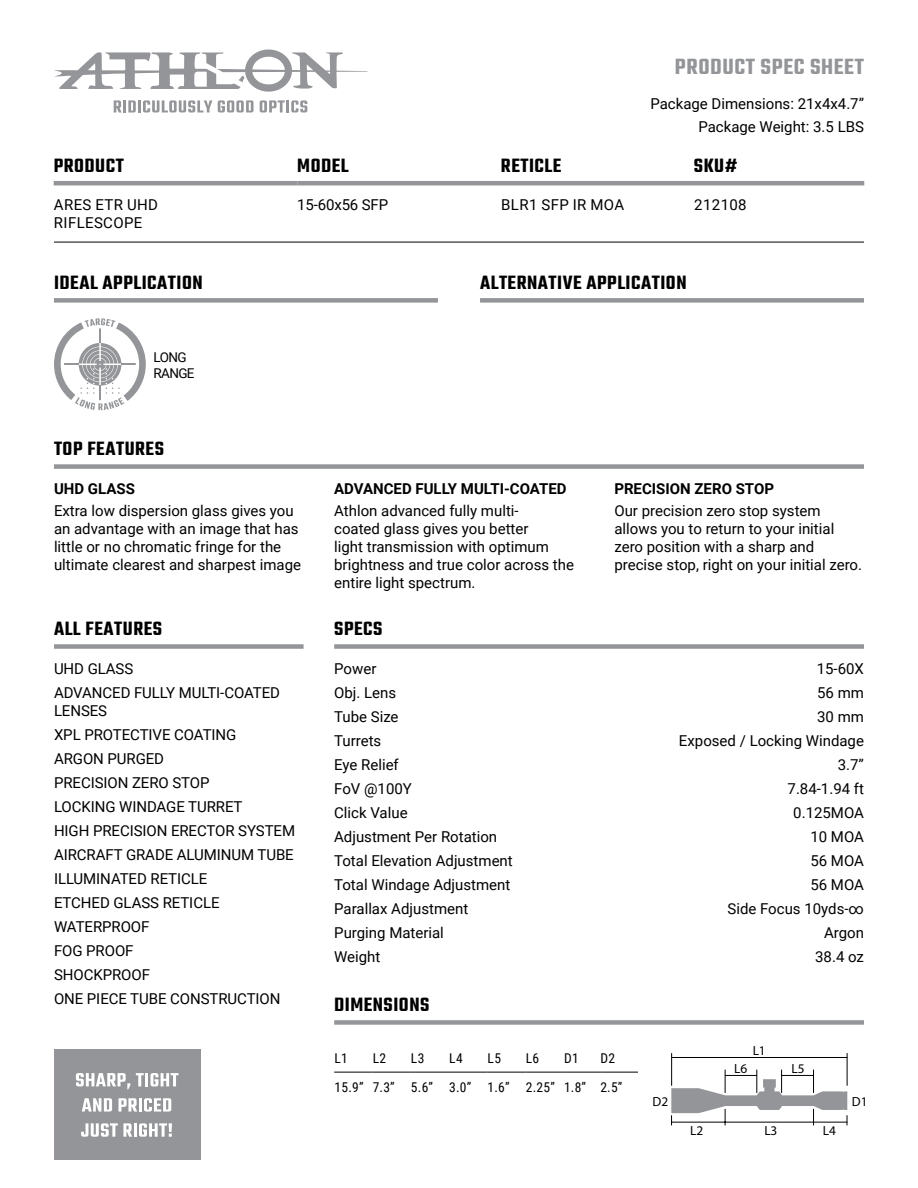
<style>
.page{position:relative;width:918px;height:1188px;background:#fff}
.page>*{position:absolute;margin:0;border:0;box-sizing:border-box;transform-origin:0 0}
.t1{font:600 24px "Teko";letter-spacing:.025em;color:#939598}
.product_name{font:600 21px "Teko";letter-spacing:.025em;color:#000}
.Table_text_Headings{font:15px/18px "Roboto";color:#000}
.t2{font:700 15px "Roboto";color:#000}
.Table_text_Headings-2{font:15px "Roboto";letter-spacing:.025em;color:#000}
.Table_text_Headings-3{font:13.5px "Roboto Condensed";letter-spacing:.035em;color:#000}
.Table_text_Headings-4{font:13.5px/16.2px "Roboto";letter-spacing:-.05em;color:#000}
.t3{font:13.2px "Myriad Pro";color:#000}
</style>
<div class="page">
<svg style="left:114px;top:100px;width:98px;height:13px"></svg>
<svg style="left:218px;top:100px;width:36px;height:13px"></svg>
<svg style="left:260px;top:100px;width:47px;height:13px"></svg>
<svg style="left:54px;top:49px;width:313px;height:43px"></svg>
<div style="left:54px;top:298px;width:384px;height:5px;background:#939598"></div>
<div style="left:480px;top:298px;width:384px;height:5px;background:#939598"></div>
<div style="left:54px;top:464px;width:810px;height:5px;background:#939598"></div>
<div style="left:54px;top:644px;width:250px;height:5px;background:#939598"></div>
<div style="left:334px;top:644px;width:530px;height:5px;background:#939598"></div>
<div style="left:334px;top:1020px;width:530px;height:5px;background:#939598"></div>
<hr style="left:54px;top:181px;width:243px;height:4px;background:#939598">
<hr style="left:297px;top:181px;width:204px;height:4px;background:#939598">
<hr style="left:501px;top:181px;width:193px;height:4px;background:#939598">
<hr style="left:694px;top:181px;width:170px;height:4px;background:#939598">
<hr style="left:54px;top:242px;width:810px;height:1px;background:#000">
<hr style="left:671px;top:1053px;width:1px;height:33px;background:#000">
<hr style="left:847px;top:1053px;width:1px;height:33px;background:#000">
<svg style="left:671px;top:1070px;width:177px;height:55px"></svg>
<hr style="left:671px;top:1057px;width:176px;height:1px;background:#000">
<hr style="left:725px;top:1075px;width:32px;height:1px;background:#000">
<hr style="left:782px;top:1075px;width:32px;height:1px;background:#000">
<hr style="left:671px;top:1122px;width:176px;height:1px;background:#000">
<div style="left:54px;top:1050px;width:146px;height:110px;background:#939598"></div>
<svg style="left:76px;top:1073px;width:54px;height:16px"></svg>
<svg style="left:136px;top:1073px;width:42px;height:13px"></svg>
<svg style="left:82px;top:1098px;width:30px;height:14px"></svg>
<svg style="left:118px;top:1098px;width:19px;height:14px"></svg>
<hr style="left:139px;top:1098px;width:3px;height:14px;background:#fff">
<svg style="left:144px;top:1098px;width:27px;height:14px"></svg>
<svg style="left:81px;top:1123px;width:51px;height:14px"></svg>
<hr style="left:134px;top:1123px;width:3px;height:14px;background:#fff">
<svg style="left:139px;top:1123px;width:33px;height:14px"></svg>
<hr style="left:334px;top:1072px;width:38px;height:1px;background:#000">
<hr style="left:372px;top:1072px;width:39px;height:1px;background:#000">
<hr style="left:411px;top:1072px;width:38px;height:1px;background:#000">
<hr style="left:449px;top:1072px;width:38px;height:1px;background:#000">
<hr style="left:487px;top:1072px;width:39px;height:1px;background:#000">
<hr style="left:526px;top:1072px;width:38px;height:1px;background:#000">
<hr style="left:564px;top:1072px;width:36px;height:1px;background:#000">
<hr style="left:600px;top:1072px;width:38px;height:1px;background:#000">
<svg style="left:54px;top:318px;width:92px;height:92px"></svg>
<h1 class="t1" style="left:675px;top:52px;width:191px">PRODUCT SPEC SHEET</h1>
<p class="Table_text_Headings" style="left:650px;top:94px;width:215px">Package Dimensions: 21x4x4.7”</p>
<p class="Table_text_Headings" style="left:698px;top:117px;width:167px">Package Weight: 3.5 LBS</p>
<p class="product_name" style="left:54px;top:153px;width:72px">PRODUCT</p>
<p class="product_name" style="left:297px;top:153px;width:53px">MODEL</p>
<p class="product_name" style="left:501px;top:153px;width:62px">RETICLE</p>
<p class="product_name" style="left:694px;top:153px;width:45px">SKU#</p>
<p class="Table_text_Headings-2" style="left:54px;top:194px;width:106px">ARES ETR UHD</p>
<p class="Table_text_Headings-2" style="left:54px;top:212px;width:90px">RIFLESCOPE</p>
<p class="Table_text_Headings" style="left:297px;top:195px;width:92px">15-60x56 SFP</p>
<p class="Table_text_Headings-2" style="left:501px;top:194px;width:124px">BLR1 SFP IR MOA</p>
<p class="Table_text_Headings" style="left:694px;top:195px;width:54px">212108</p>
<p class="product_name" style="left:54px;top:269px;width:150px">IDEAL APPLICATION</p>
<p class="Table_text_Headings-4" style="left:154px;top:348px;width:42px">LONG<br>RANGE</p>
<p class="product_name" style="left:54px;top:435px;width:111px">TOP FEATURES</p>
<p class="t2" style="left:54px;top:478px;width:82px">UHD GLASS</p>
<p class="Table_text_Headings" style="left:54px;top:501px;width:249px">Extra low dispersion glass gives you an advantage with an image that has little or no chromatic fringe for the ultimate clearest and sharpest image</p>
<p class="product_name" style="left:480px;top:269px;width:208px">ALTERNATIVE APPLICATION</p>
<p class="t2" style="left:334px;top:478px;width:234px">ADVANCED FULLY MULTI-COATED</p>
<p class="Table_text_Headings" style="left:334px;top:501px;width:241px">Athlon advanced fully multi-<br>coated glass gives you better<br>light transmission with optimum brightness and true color across the entire light spectrum.</p>
<p class="t2" style="left:614px;top:478px;width:161px">PRECISION ZERO STOP</p>
<p class="Table_text_Headings" style="left:614px;top:501px;width:249px">Our precision zero stop system allows you to return to your initial zero position with a sharp and precise stop, right on your initial zero.</p>
<p class="product_name" style="left:54px;top:615px;width:110px">ALL FEATURES</p>
<p class="product_name" style="left:334px;top:615px;width:50px">SPECS</p>
<p class="Table_text_Headings" style="left:54px;top:660px;width:81px">UHD GLASS</p>
<p class="Table_text_Headings" style="left:54px;top:684px;width:228px">ADVANCED FULLY MULTI-COATED<br>LENSES</p>
<p class="Table_text_Headings" style="left:54px;top:726px;width:184px">XPL PROTECTIVE COATING</p>
<p class="Table_text_Headings" style="left:54px;top:749px;width:112px">ARGON PURGED</p>
<p class="Table_text_Headings" style="left:54px;top:773px;width:157px">PRECISION ZERO STOP</p>
<p class="Table_text_Headings" style="left:54px;top:797px;width:190px">LOCKING WINDAGE TURRET</p>
<p class="Table_text_Headings" style="left:54px;top:821px;width:243px">HIGH PRECISION ERECTOR SYSTEM</p>
<p class="Table_text_Headings" style="left:54px;top:845px;width:241px">AIRCRAFT GRADE ALUMINUM TUBE</p>
<p class="Table_text_Headings" style="left:54px;top:869px;width:155px">ILLUMINATED RETICLE</p>
<p class="Table_text_Headings" style="left:54px;top:893px;width:167px">ETCHED GLASS RETICLE</p>
<p class="Table_text_Headings" style="left:54px;top:917px;width:97px">WATERPROOF</p>
<p class="Table_text_Headings" style="left:54px;top:941px;width:81px">FOG PROOF</p>
<p class="Table_text_Headings" style="left:54px;top:965px;width:98px">SHOCKPROOF</p>
<p class="Table_text_Headings" style="left:54px;top:989px;width:228px">ONE PIECE TUBE CONSTRUCTION</p>
<p class="Table_text_Headings" style="left:334px;top:660px;width:44px">Power</p>
<p class="Table_text_Headings" style="left:334px;top:684px;width:64px">Obj. Lens</p>
<p class="Table_text_Headings" style="left:334px;top:708px;width:66px">Tube Size</p>
<p class="Table_text_Headings" style="left:334px;top:731px;width:49px">Turrets</p>
<p class="Table_text_Headings" style="left:334px;top:755px;width:66px">Eye Relief</p>
<p class="Table_text_Headings" style="left:334px;top:779px;width:79px">FoV @100Y</p>
<p class="Table_text_Headings" style="left:334px;top:803px;width:75px">Click Value</p>
<p class="Table_text_Headings" style="left:334px;top:827px;width:165px">Adjustment Per Rotation</p>
<p class="Table_text_Headings" style="left:334px;top:851px;width:180px">Total Elevation Adjustment</p>
<p class="Table_text_Headings" style="left:334px;top:875px;width:178px">Total Windage Adjustment</p>
<p class="Table_text_Headings" style="left:334px;top:899px;width:136px">Parallax Adjustment</p>
<p class="Table_text_Headings" style="left:334px;top:923px;width:111px">Purging Material</p>
<p class="Table_text_Headings" style="left:334px;top:947px;width:48px">Weight</p>
<p class="product_name" style="left:334px;top:991px;width:97px">DIMENSIONS</p>
<p class="Table_text_Headings-3" style="left:334px;top:1048px;width:15px">L1</p>
<p class="Table_text_Headings-3" style="left:373px;top:1048px;width:15px">L2</p>
<p class="Table_text_Headings-3" style="left:411px;top:1048px;width:15px">L3</p>
<p class="Table_text_Headings-3" style="left:449px;top:1048px;width:15px">L4</p>
<p class="Table_text_Headings-3" style="left:488px;top:1048px;width:15px">L5</p>
<p class="Table_text_Headings-3" style="left:526px;top:1048px;width:15px">L6</p>
<p class="Table_text_Headings-3" style="left:564px;top:1048px;width:16px">D1</p>
<p class="Table_text_Headings-3" style="left:600px;top:1048px;width:16px">D2</p>
<p class="Table_text_Headings-3" style="left:334px;top:1077px;width:31px">15.9”</p>
<p class="Table_text_Headings-3" style="left:373px;top:1077px;width:24px">7.3”</p>
<p class="Table_text_Headings-3" style="left:411px;top:1077px;width:24px">5.6”</p>
<p class="Table_text_Headings-3" style="left:449px;top:1077px;width:24px">3.0”</p>
<p class="Table_text_Headings-3" style="left:488px;top:1077px;width:24px">1.6”</p>
<p class="Table_text_Headings-3" style="left:526px;top:1077px;width:31px">2.25”</p>
<p class="Table_text_Headings-3" style="left:564px;top:1077px;width:24px">1.8”</p>
<p class="Table_text_Headings-3" style="left:600px;top:1077px;width:24px">2.5”</p>
<p class="Table_text_Headings" style="left:817px;top:660px;width:49px">15-60X</p>
<p class="Table_text_Headings" style="left:817px;top:684px;width:48px">56 mm</p>
<p class="Table_text_Headings" style="left:817px;top:708px;width:48px">30 mm</p>
<p class="Table_text_Headings" style="left:679px;top:731px;width:187px">Exposed / Locking Windage</p>
<p class="Table_text_Headings" style="left:838px;top:755px;width:28px">3.7”</p>
<p class="Table_text_Headings" style="left:788px;top:779px;width:78px">7.84-1.94 ft</p>
<p class="Table_text_Headings" style="left:793px;top:803px;width:72px">0.125MOA</p>
<p class="Table_text_Headings" style="left:810px;top:827px;width:55px">10 MOA</p>
<p class="Table_text_Headings" style="left:810px;top:851px;width:55px">56 MOA</p>
<p class="Table_text_Headings" style="left:810px;top:875px;width:55px">56 MOA</p>
<p class="Table_text_Headings" style="left:727px;top:899px;width:138px">Side Focus 10yds-∞</p>
<p class="Table_text_Headings" style="left:824px;top:923px;width:41px">Argon</p>
<p class="Table_text_Headings" style="left:815px;top:947px;width:50px">38.4 oz</p>
<p class="t3" style="left:753px;top:1043px;width:15px">L1</p>
<p class="t3" style="left:734px;top:1060px;width:15px">L6</p>
<p class="t3" style="left:791px;top:1060px;width:15px">L5</p>
<p class="t3" style="left:653px;top:1093px;width:17px">D2</p>
<p class="t3" style="left:852px;top:1093px;width:17px">D1</p>
<p class="t3" style="left:690px;top:1122px;width:15px">L2</p>
<p class="t3" style="left:764px;top:1122px;width:15px">L3</p>
<p class="t3" style="left:823px;top:1122px;width:15px">L4</p>
</div>
